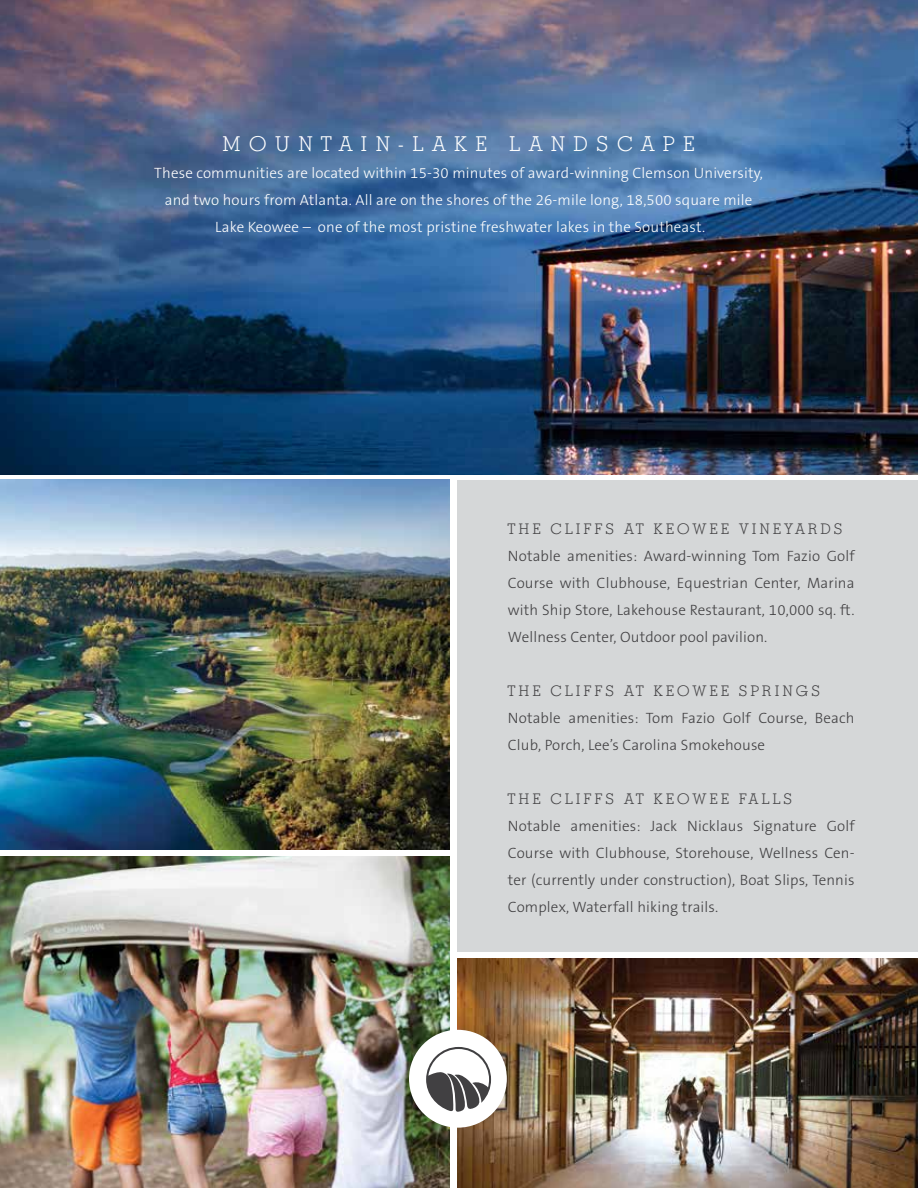
<style>
.page{position:relative;width:918px;height:1188px;background:#fff}
.page>*{position:absolute;margin:0;border:0;box-sizing:border-box;transform-origin:0 0}
.t1{font:300 21px "Stymie BQ";letter-spacing:.42em;color:#fff}
.t2{font:300 15px/27px "The Sans B3";letter-spacing:.01em;color:#414042;text-align:justify}
.t3{font:300 15px/27px "The Sans B3";letter-spacing:.01em;color:#fff;text-align:center}
.t4{font:300 15px "Stymie BQ";letter-spacing:.22em;color:#414042}
</style>
<div class="page">
<img style="left:0;top:856px;width:450px;height:332px">
<img style="left:457px;top:958px;width:461px;height:230px">
<div style="left:457px;top:480px;width:461px;height:471px;background:#d5d7d8"></div>
<div style="left:409px;top:1030px;width:98px;height:98px;background:#fff;border-radius:50%"></div>
<svg style="left:426px;top:1047px;width:65px;height:65px"></svg>
<img style="left:0;top:0;width:918px;height:474px">
<img style="left:0;top:480px;width:450px;height:369px">
<h1 class="t1" style="left:223px;top:132px;width:473px">MOUNTAIN-LAKE LANDSCAPE</h1>
<p class="t3" style="left:154px;top:160px;width:610px">These communities are located within 15-30 minutes of award-winning Clemson University, and two hours from Atlanta. All are on the shores of the 26-mile long, 18,500 square mile<br>Lake Keowee – one of the most pristine freshwater lakes in the Southeast.</p>
<p class="t4" style="left:508px;top:521px;width:336px">THE CLIFFS AT KEOWEE VINEYARDS</p>
<p class="t2" style="left:508px;top:544px;width:348px">Notable amenities: Award-winning Tom Fazio Golf Course with Clubhouse, Equestrian Center, Marina with Ship Store, Lakehouse Restaurant, 10,000 sq. ft.<br>Wellness Center, Outdoor pool pavilion.</p>
<p class="t4" style="left:508px;top:683px;width:314px">THE CLIFFS AT KEOWEE SPRINGS</p>
<p class="t2" style="left:508px;top:706px;width:348px">Notable amenities: Tom Fazio Golf Course, Beach<br>Club, Porch, Lee’s Carolina Smokehouse</p>
<p class="t4" style="left:508px;top:791px;width:286px">THE CLIFFS AT KEOWEE FALLS</p>
<p class="t2" style="left:508px;top:814px;width:348px">Notable amenities: Jack Nicklaus Signature Golf Course with Clubhouse, Storehouse, Wellness Cen&shy;ter (currently under construction), Boat Slips, Tennis Complex, Waterfall hiking trails.</p>
</div>
